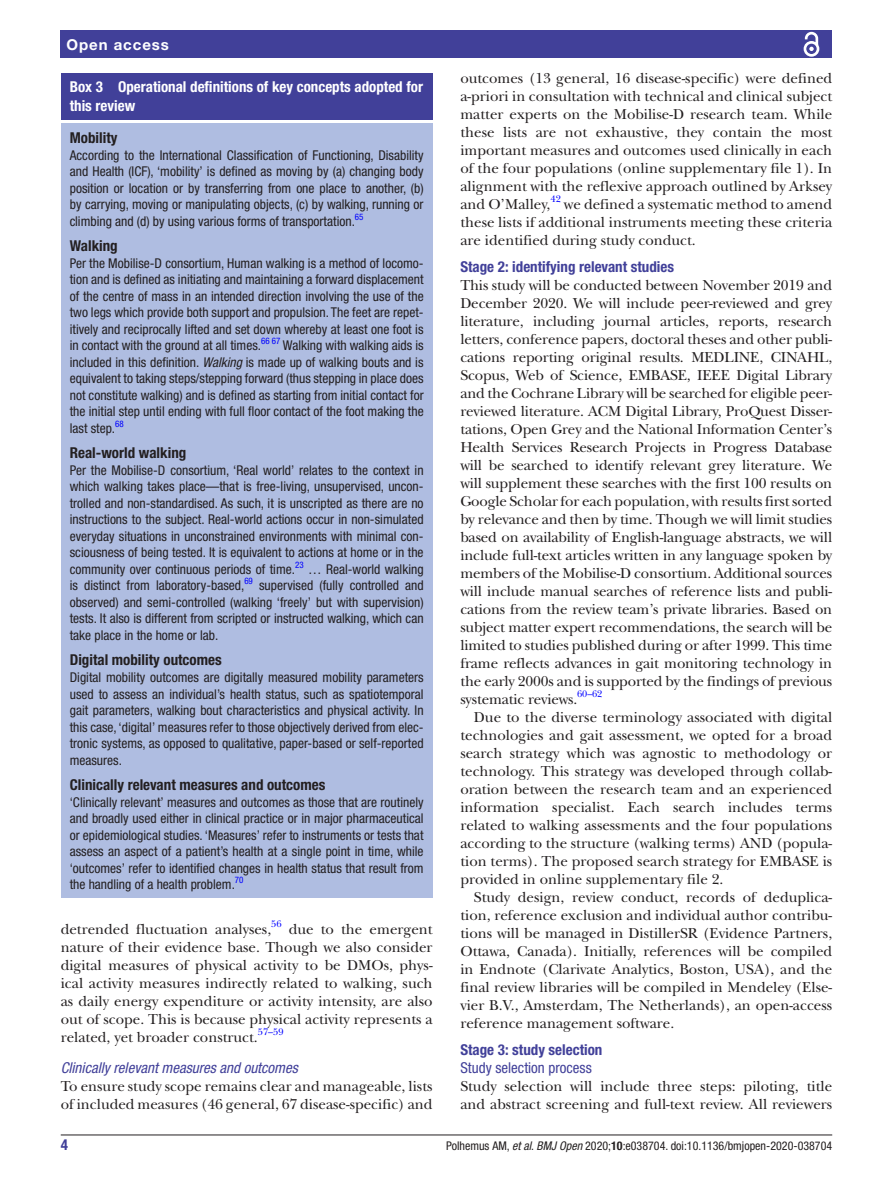
<style>
.page{position:relative;width:893px;height:1191px;background:#fff}
.page>*{position:absolute;margin:0;border:0;box-sizing:border-box;transform-origin:0 0}
.t1{font:15px/18px "New Baskerville";color:#231f20;text-align:justify}
.t2{font:700 condensed 15px "Helvetica Neue LT Std";color:#231f20}
.t3{font:700 condensed 15px/18px "Helvetica Neue LT Std";color:#fff}
.t4{font:700 condensed 15px "Helvetica Neue LT Std";color:#414099}
.t5{font:italic condensed 15px "Helvetica Neue LT Std";color:#414099}
.t6{font:condensed 15px "Helvetica Neue LT Std";color:#414099}
.t7{font:700 15px "Helvetica Neue LT Std";letter-spacing:.065em;color:#fff}
.t8{font:condensed 13.5px/16.5px "Helvetica Neue LT Std";color:#231f20;text-align:justify}
.t9{font:condensed 12px "Helvetica Neue LT Std";color:#231f20}
.t10{font:9.9px "New Baskerville";color:#00f}
.s1{font-style:italic}
.s2{font-weight:700}
</style>
<div class="page">
<hr style="left:61px;top:1134px;width:771px;height:1px;background:#231f20">
<div style="left:61px;top:31px;width:771px;height:27px;background:#414099"></div>
<svg style="left:803px;top:31px;width:17px;height:26px"></svg>
<div style="left:61px;top:73px;width:372px;height:46px;background:#414099"></div>
<div style="left:61px;top:124px;width:372px;height:774px;background:#afbde1"></div>
<p class="t7" style="left:66px;top:35px;width:104px">Open access</p>
<p class="t3" style="left:70px;top:78px;width:355px">Box 3 Operational definitions of key concepts adopted for this review</p>
<p class="t2" style="left:70px;top:129px;width:49px">Mobility</p>
<p class="t8" style="left:70px;top:147px;width:355px">According to the International Classification of Functioning, Disability and Health (ICF), ‘mobility’ is defined as moving by (a) changing body position or location or by transferring from one place to another, (b) by carrying, moving or manipulating objects, (c) by walking, running or climbing and (d) by using various forms of transportation.<sup>65</sup></p>
<p class="t2" style="left:70px;top:237px;width:50px">Walking</p>
<p class="t8" style="left:70px;top:255px;width:355px">Per the Mobilise-D consortium, Human walking is a method of locomo&shy;tion and is defined as initiating and maintaining a forward displacement of the centre of mass in an intended direction involving the use of the two legs which provide both support and propulsion. The feet are repet&shy;itively and reciprocally lifted and set down whereby at least one foot is in contact with the ground at all times.<sup>66</sup> <sup>67</sup> Walking with walking aids is included in this definition. <span class="s1">Walking</span> is made up of walking bouts and is equivalent to taking steps/stepping forward (thus stepping in place does not constitute walking) and is defined as starting from initial contact for the initial step until ending with full floor contact of the foot making the last step.<sup>68</sup></p>
<p class="t2" style="left:70px;top:444px;width:118px">Real-world walking</p>
<p class="t8" style="left:70px;top:462px;width:355px">Per the Mobilise-D consortium, ‘Real world’ relates to the context in which walking takes place—that is free-living, unsupervised, uncon&shy;trolled and non-standardised. As such, it is unscripted as there are no instructions to the subject. Real-world actions occur in non-simulated everyday situations in unconstrained environments with minimal con&shy;sciousness of being tested. It is equivalent to actions at home or in the community over continuous periods of time.<sup>23</sup> … Real-world walking is distinct from laboratory-based,<sup>69</sup> supervised (fully controlled and observed) and semi-controlled (walking ‘freely’ but with supervision) tests. It also is different from scripted or instructed walking, which can take place in the home or lab.</p>
<p class="t2" style="left:70px;top:651px;width:153px">Digital mobility outcomes</p>
<p class="t8" style="left:70px;top:669px;width:355px">Digital mobility outcomes are digitally measured mobility parameters used to assess an individual’s health status, such as spatiotemporal gait parameters, walking bout characteristics and physical activity. In this case, ‘digital’ measures refer to those objectively derived from elec&shy;tronic systems, as opposed to qualitative, paper-based or self-reported measures.</p>
<p class="t2" style="left:70px;top:775px;width:257px">Clinically relevant measures and outcomes</p>
<p class="t8" style="left:70px;top:793px;width:355px">‘Clinically relevant’ measures and outcomes as those that are routinely and broadly used either in clinical practice or in major pharmaceutical or epidemiological studies. ‘Measures’ refer to instruments or tests that assess an aspect of a patient’s health at a single point in time, while ‘outcomes’ refer to identified changes in health status that result from the handling of a health problem.<sup>70</sup></p>
<p class="t1" style="left:61px;top:920px;width:212px">detrended fluctuation analyses,</p>
<p class="t10" style="left:271px;top:918px;width:12px">56</p>
<p class="t1" style="left:61px;top:920px;width:373px;text-indent:228px">due to the emergent nature of their evidence base. Though we also consider digital measures of physical activity to be DMOs, phys&shy;ical activity measures indirectly related to walking, such as daily energy expenditure or activity intensity, are also out of scope. This is because physical activity represents a related, yet broader construct.</p>
<p class="t10" style="left:258px;top:1026px;width:27px">57–59</p>
<p class="t5" style="left:61px;top:1059px;width:239px">Clinically relevant measures and outcomes</p>
<p class="t1" style="left:61px;top:1077px;width:373px">To ensure study scope remains clear and manageable, lists of included measures (46 general, 67 disease-specific) and</p>
<p class="t1" style="left:460px;top:69px;width:373px">outcomes (13 general, 16 disease-specific) were defined a-priori in consultation with technical and clinical subject matter experts on the Mobilise-D research team. While these lists are not exhaustive, they contain the most important measures and outcomes used clinically in each of the four populations (online supplementary file 1). In alignment with the reflexive approach outlined by Arksey and O’Malley,<sup>42</sup> we defined a systematic method to amend these lists if additional instruments meeting these criteria are identified during study conduct.</p>
<p class="t4" style="left:460px;top:258px;width:215px">Stage 2: identifying relevant studies</p>
<p class="t1" style="left:460px;top:276px;width:373px">This study will be conducted between November 2019 and December 2020. We will include peer-reviewed and grey literature, including journal articles, reports, research letters, conference papers, doctoral theses and other publi&shy;cations reporting original results. MEDLINE, CINAHL, Scopus, Web of Science, EMBASE, IEEE Digital Library and the Cochrane Library will be searched for eligible peer&shy;reviewed literature. ACM Digital Library, ProQuest Disser&shy;tations, Open Grey and the National Information Center’s Health Services Research Projects in Progress Database will be searched to identify relevant grey literature. We will supplement these searches with the first 100 results on Google Scholar for each population, with results first sorted by relevance and then by time. Though we will limit studies based on availability of English-language abstracts, we will include full-text articles written in any language spoken by members of the Mobilise-D consortium. Additional sources will include manual searches of reference lists and publi&shy;cations from the review team’s private libraries. Based on subject matter expert recommendations, the search will be limited to studies published during or after 1999. This time frame reflects advances in gait monitoring technology in the early 2000s and is supported by the findings of previous systematic reviews.</p>
<p class="t10" style="left:577px;top:688px;width:27px">60–62</p>
<p class="t1" style="left:460px;top:708px;width:373px;text-indent:14px">Due to the diverse terminology associated with digital technologies and gait assessment, we opted for a broad search strategy which was agnostic to methodology or technology. This strategy was developed through collab&shy;oration between the research team and an experienced information specialist. Each search includes terms related to walking assessments and the four populations according to the structure (walking terms) AND (popula&shy;tion terms). The proposed search strategy for EMBASE is provided in online supplementary file 2.</p>
<p class="t1" style="left:460px;top:888px;width:373px;text-indent:14px">Study design, review conduct, records of deduplica&shy;tion, reference exclusion and individual author contribu&shy;tions will be managed in DistillerSR (Evidence Partners, Ottawa, Canada). Initially, references will be compiled in Endnote (Clarivate Analytics, Boston, USA), and the final review libraries will be compiled in Mendeley (Else&shy;vier B.V., Amsterdam, The Netherlands), an open-access reference management software.</p>
<p class="t4" style="left:460px;top:1041px;width:144px">Stage 3: study selection</p>
<p class="t6" style="left:460px;top:1059px;width:133px">Study selection process</p>
<p class="t1" style="left:460px;top:1077px;width:373px">Study selection will include three steps: piloting, title and abstract screening and full-text review. All reviewers</p>
<p class="t4" style="left:61px;top:1135px;width:9px">4</p>
<p class="t9" style="left:446px;top:1138px;width:388px">Polhemus AM, <span class="s1">et al</span>. <span class="s1">BMJ Open</span> 2020;<span class="s2">10</span>:e038704. doi:10.1136/bmjopen-2020-038704</p>
</div>
